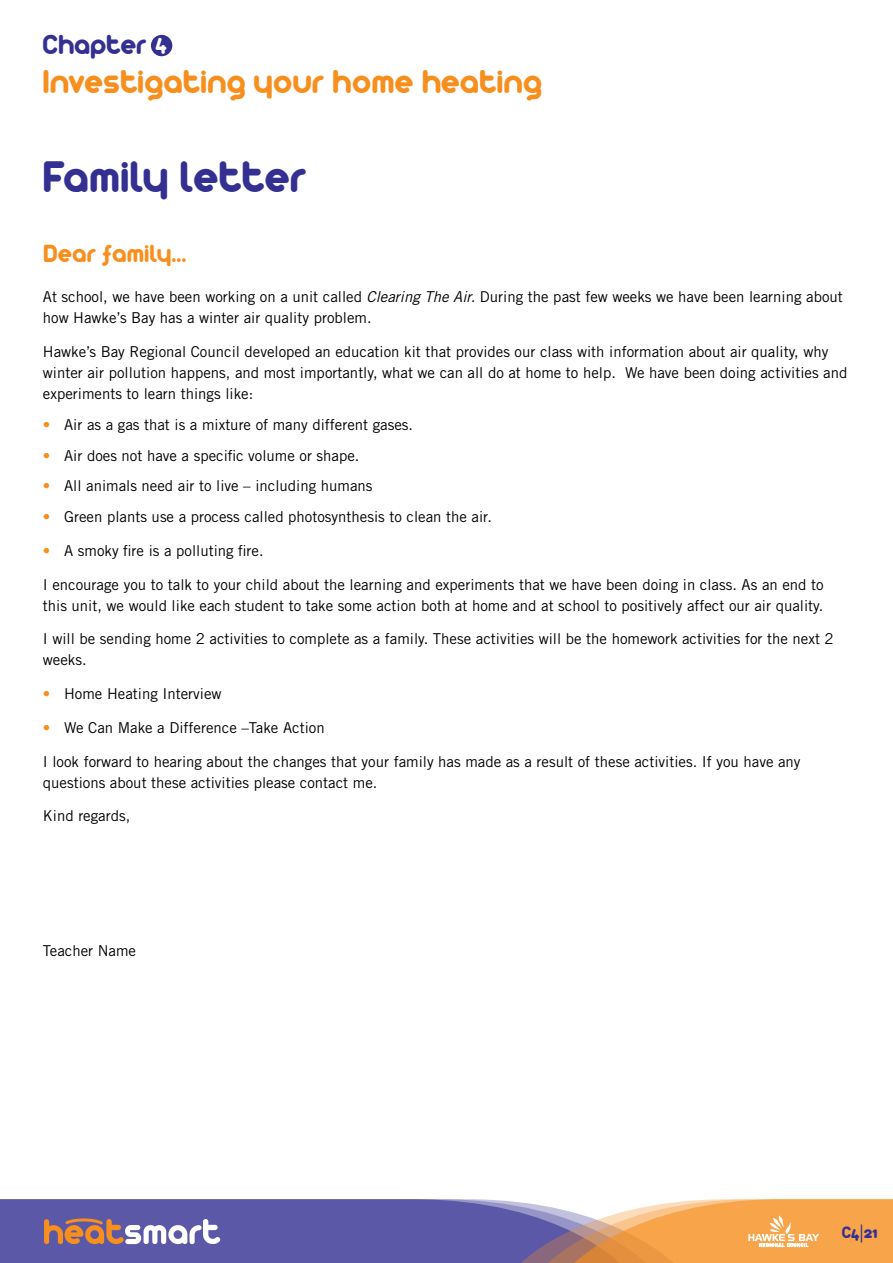
<style>
.page{position:relative;width:893px;height:1263px;background:#fff}
.page>*{position:absolute;margin:0;border:0;box-sizing:border-box;transform-origin:0 0}
.t1{font:48px "Arista 2.0";color:#333092}
.t2{font:36px "Arista 2.0";color:#f78f1e}
.t3{font:30px "Arista 2.0";color:#333092}
.t4{font:27px "Arista 2.0";color:#f78f1e}
.t5{font:24.45px "Arista 2.0";color:#fff}
.t6{font:18px "Arista 2.0";color:#333092}
.t7{font:15px/21px "Trade Gothic";color:#000}
.s1{font-style:italic}
.s2{color:#f78f1e}
.s3{font-family:"Myriad Pro"}
</style>
<div class="page">
<svg style="left:0;top:1199px;width:893px;height:64px;background:#9b7d8e"></svg>
<div style="left:151px;top:35px;width:21px;height:21px;background:#333092;border-radius:50%"></div>
<h3 class="t3" style="left:43px;top:26px;width:105px">Chapter</h3>
<h2 class="t2" style="left:43px;top:59px;width:501px">Investigating your home heating</h2>
<h3 class="t5" style="left:156px;top:27px;width:13px">4</h3>
<h1 class="t1" style="left:43px;top:148px;width:265px">Family letter</h1>
<h3 class="t4" style="left:43px;top:237px;width:145px">Dear family...</h3>
<p class="t7" style="left:43px;top:286px;width:801px">At school, we have been working on a unit called <span class="s1">Clearing The Air.</span> During the past few weeks we have been learning about how Hawke’s Bay has a winter air quality problem.</p>
<p class="t7" style="left:43px;top:341px;width:806px">Hawke’s Bay Regional Council developed an education kit that provides our class with information about air quality, why winter air pollution happens, and most importantly, what we can all do at home to help. We have been doing activities and experiments to learn things like:</p>
<p class="t7" style="left:43px;top:414px;width:372px"><span class="s2">•</span> Air as a gas that is a mixture of many different gases.</p>
<p class="t7" style="left:43px;top:444px;width:318px"><span class="s2">•</span> Air does not have a specific volume or shape.</p>
<p class="t7" style="left:43px;top:475px;width:331px"><span class="s2">•</span> All animals need air to live – including humans</p>
<p class="t7" style="left:43px;top:506px;width:451px"><span class="s2">•</span> Green plants use a process called photosynthesis to clean the air.</p>
<p class="t7" style="left:43px;top:540px;width:222px"><span class="s2">•</span> A smoky fire is a polluting fire.</p>
<p class="t7" style="left:43px;top:573px;width:782px">I encourage you to talk to your child about the learning and experiments that we have been doing in class. As an end to this unit, we would like each student to take some action both at home and at school to positively affect our air quality.</p>
<p class="t7" style="left:43px;top:628px;width:792px">I will be sending home 2 activities to complete as a family. These activities will be the homework activities for the next 2 weeks.</p>
<p class="t7" style="left:43px;top:683px;width:180px"><span class="s2">•</span> Home Heating Interview</p>
<p class="t7" style="left:43px;top:717px;width:283px"><span class="s2">•</span> We Can Make a Difference –Take Action</p>
<p class="t7" style="left:43px;top:750px;width:759px">I look forward to hearing about the changes that your family has made as a result of these activities. If you have any questions about these activities please contact me.</p>
<p class="t7" style="left:43px;top:805px;width:89px">Kind regards,</p>
<p class="t7" style="left:43px;top:940px;width:95px">Teacher Name</p>
<p class="t6" style="left:842px;top:1221px;width:37px">C4<span class="s3">|</span>21</p>
</div>
